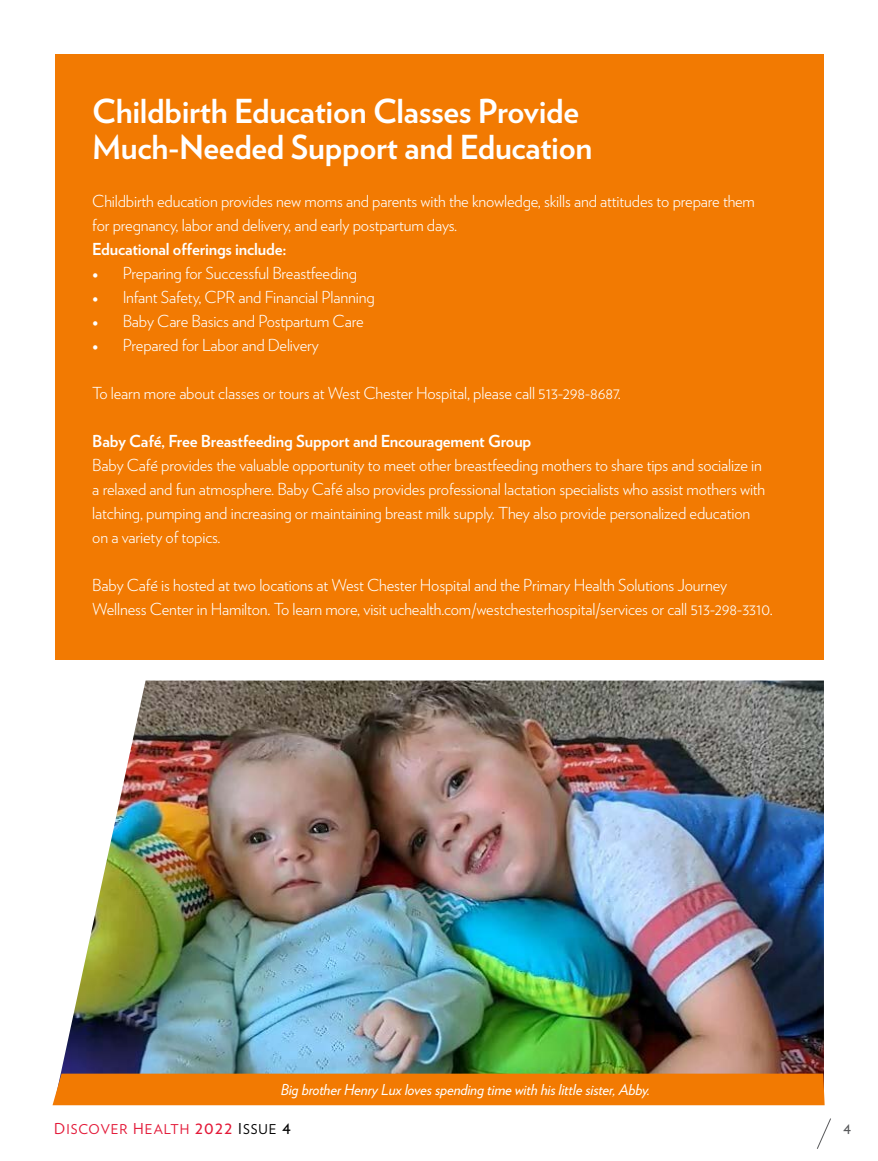
<style>
.page{position:relative;width:878px;height:1161px;background:#fff}
.page>*{position:absolute;margin:0;border:0;box-sizing:border-box;transform-origin:0 0}
.t1{font:700 33px/36px "Verlag";letter-spacing:-.01em;color:#fff}
.t2{font:300 16.5px/24px "Verlag";letter-spacing:-.01em;color:#fff}
.t3{font:700 16.5px "Verlag";letter-spacing:-.01em;color:#fff}
.t4{font:16.5px "Verlag";color:#58595b}
.t5{font:italic 15px "Verlag";letter-spacing:-.01em;color:#fff}
.t6{font:13.5px "Verlag";letter-spacing:.075em;color:#e31837}
.s1{font-family:"Minion Pro";font-weight:400}
.s2{font-size:15px}
.s3{font-size:18px}
.s4{font-size:15px;color:#000}
.s5{color:#000}
.s6{font-size:18px;color:#000}
</style>
<div class="page">
<div style="left:55px;top:55px;width:768px;height:605px;background:#f27a02"></div>
<svg style="left:817px;top:1118px;width:14px;height:31px"></svg>
<img style="left:60px;top:681px;width:764px;height:393px">
<div style="left:52px;top:1074px;width:772px;height:31px;background:#f27a02"></div>
<h1 class="t1" style="left:92px;top:92px;width:501px">Childbirth Education Classes Provide<br>Much-Needed Support and Education</h1>
<p class="t2" style="left:92px;top:189px;width:664px">Childbirth education provides new moms and parents with the knowledge, skills and attitudes to prepare them for pregnancy, labor and delivery, and early postpartum days.</p>
<p class="t3" style="left:92px;top:236px;width:196px">Educational offerings include:</p>
<p class="t2" style="left:92px;top:261px;width:266px"><span class="s1">•</span> Preparing for Successful Breastfeeding</p>
<p class="t2" style="left:92px;top:285px;width:284px"><span class="s1">•</span> Infant Safety, CPR and Financial Planning</p>
<p class="t2" style="left:92px;top:309px;width:273px"><span class="s1">•</span> Baby Care Basics and Postpartum Care</p>
<p class="t2" style="left:92px;top:333px;width:228px"><span class="s1">•</span> Prepared for Labor and Delivery</p>
<p class="t2" style="left:92px;top:381px;width:530px">To learn more about classes or tours at West Chester Hospital, please call 513-298-8687.</p>
<p class="t3" style="left:92px;top:428px;width:440px">Baby Café, Free Breastfeeding Support and Encouragement Group</p>
<p class="t2" style="left:92px;top:453px;width:674px">Baby Café provides the valuable opportunity to meet other breastfeeding mothers to share tips and socialize in a relaxed and fun atmosphere. Baby Café also provides professional lactation specialists who assist mothers with latching, pumping and increasing or maintaining breast milk supply. They also provide personalized education on a variety of topics.</p>
<p class="t2" style="left:92px;top:573px;width:682px">Baby Café is hosted at two locations at West Chester Hospital and the Primary Health Solutions Journey<br>Wellness Center in Hamilton. To learn more, visit uchealth.com/westchesterhospital/services or call 513-298-3310.</p>
<p class="t5" style="left:281px;top:1078px;width:371px">Big brother Henry Lux loves spending time with his little sister, Abby.</p>
<p class="t6" style="left:54px;top:1119px;width:238px"><span class="s2">D</span>ISCOVER <span class="s2">H</span>EALTH <span class="s3">2022</span> <span class="s4">I</span><span class="s5">SSUE</span> <span class="s6">4</span></p>
<p class="t4" style="left:843px;top:1115px;width:9px">4</p>
</div>
